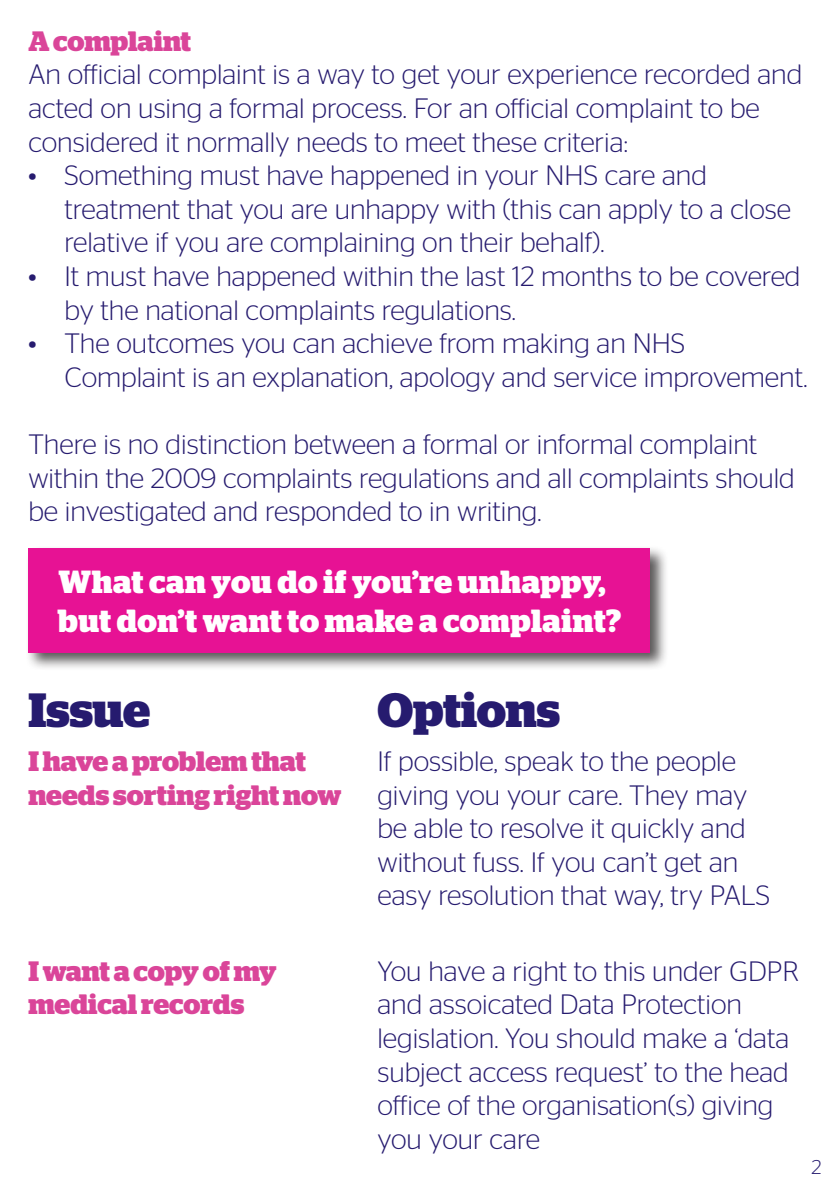
<style>
.page{position:relative;width:840px;height:1191px;background:#fff}
.page>*{position:absolute;margin:0;border:0;box-sizing:border-box;transform-origin:0 0}
.Heading{font:700 48px "Stag";letter-spacing:-.005em;color:#261b6f}
.t1{font:700 32px/38.4px "Stag";letter-spacing:.015em;color:#fff}
.Paragraph_Style_1{font:300 28px/33.6px "Stag Sans";color:#261b6f}
.Sub_heading{font:700 28px/33.6px "Stag";letter-spacing:-.005em;color:#da4599}
.t2{font:300 20px "Stag Sans";color:#261b6f}
</style>
<div class="page">
<div style="left:25px;top:545px;width:643px;height:126px;background:#231f20;opacity:.75"></div>
<div style="left:28px;top:548px;width:621px;height:104px;background:#e71294"></div>
<p class="Sub_heading" style="left:28px;top:24px;width:164px">A complaint</p>
<p class="Paragraph_Style_1" style="left:28px;top:57px;width:775px">An official complaint is a way to get your experience recorded and acted on using a formal process. For an official complaint to be considered it normally needs to meet these criteria:</p>
<p class="Paragraph_Style_1" style="left:64px;top:158px;width:727px;text-indent:-36px">• Something must have happened in your NHS care and treatment that you are unhappy with (this can apply to a close relative if you are complaining on their behalf).</p>
<p class="Paragraph_Style_1" style="left:64px;top:259px;width:737px;text-indent:-36px">• It must have happened within the last 12 months to be covered by the national complaints regulations.</p>
<p class="Paragraph_Style_1" style="left:64px;top:326px;width:744px;text-indent:-36px">• The outcomes you can achieve from making an NHS<br>Complaint is an explanation, apology and service improvement.</p>
<p class="Paragraph_Style_1" style="left:28px;top:427px;width:767px">There is no distinction between a formal or informal complaint within the 2009 complaints regulations and all complaints should be investigated and responded to in writing.</p>
<p class="t1" style="left:58px;top:563px;width:564px">What can you do if you’re unhappy, but don’t want to make a complaint?</p>
<p class="Heading" style="left:28px;top:682px;width:123px">Issue</p>
<p class="Heading" style="left:377px;top:682px;width:184px">Options</p>
<p class="Sub_heading" style="left:28px;top:744px;width:314px">I have a problem that needs sorting right now</p>
<p class="Paragraph_Style_1" style="left:377px;top:744px;width:394px">If possible, speak to the people giving you your care. They may be able to resolve it quickly and without fuss. If you can’t get an easy resolution that way, try PALS</p>
<p class="Sub_heading" style="left:28px;top:954px;width:249px">I want a copy of my medical records</p>
<p class="Paragraph_Style_1" style="left:377px;top:954px;width:423px">You have a right to this under GDPR and assoicated Data Protection legislation. You should make a ‘data subject access request’ to the head office of the organisation(s) giving you your care</p>
<p class="t2" style="left:811px;top:1156px;width:12px">2</p>
</div>
